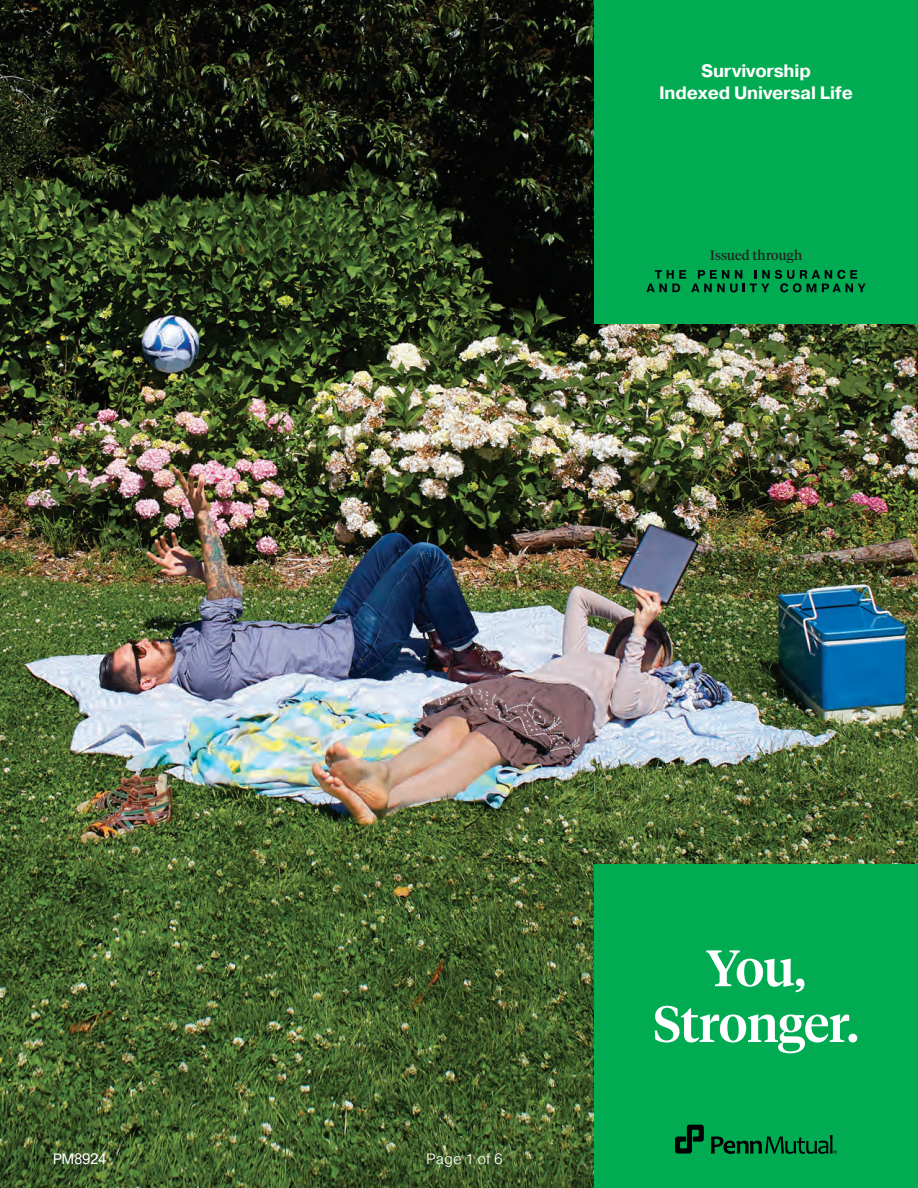
<style>
.page{position:relative;width:918px;height:1188px;background:#fff}
.page>*{position:absolute;margin:0;border:0;box-sizing:border-box;transform-origin:0 0}
.t1{font:500 51px/55.8px "Tiempos Headline";letter-spacing:-.01em;color:#fff;text-align:center}
.t2{font:700 18px/21.6px "Pragmatica";letter-spacing:-.01em;color:#fff;text-align:center}
.t3{font:300 15px "Pragmatica";letter-spacing:.005em;color:#fff}
.t4{font:15px "Pragmatica";letter-spacing:-.02em;color:#fff;scale:.96 1}
.t5{font:13.5px "Tiempos Headline";letter-spacing:.015em;color:#231f20}
</style>
<div class="page">
<img style="left:0;top:0;width:918px;height:1188px">
<div style="left:594px;top:864px;width:324px;height:324px;background:#00ab51"></div>
<div style="left:594px;top:0;width:324px;height:324px;background:#00ab51"></div>
<svg style="left:646px;top:270px;width:220px;height:22px"></svg>
<svg style="left:675px;top:1125px;width:29px;height:29px"></svg>
<svg style="left:711px;top:1135px;width:126px;height:19px"></svg>
<p class="t2" style="left:659px;top:61px;width:195px">Survivorship<br>Indexed Universal Life</p>
<p class="t5" style="left:710px;top:246px;width:93px">Issued through</p>
<p class="t4" style="left:53px;top:1149px;width:57px">PM8924</p>
<p class="t3" style="left:426px;top:1149px;width:78px">Page 1 of 6</p>
<h1 class="t1" style="left:653px;top:938px;width:207px">You,<br>Stronger.</h1>
</div>
